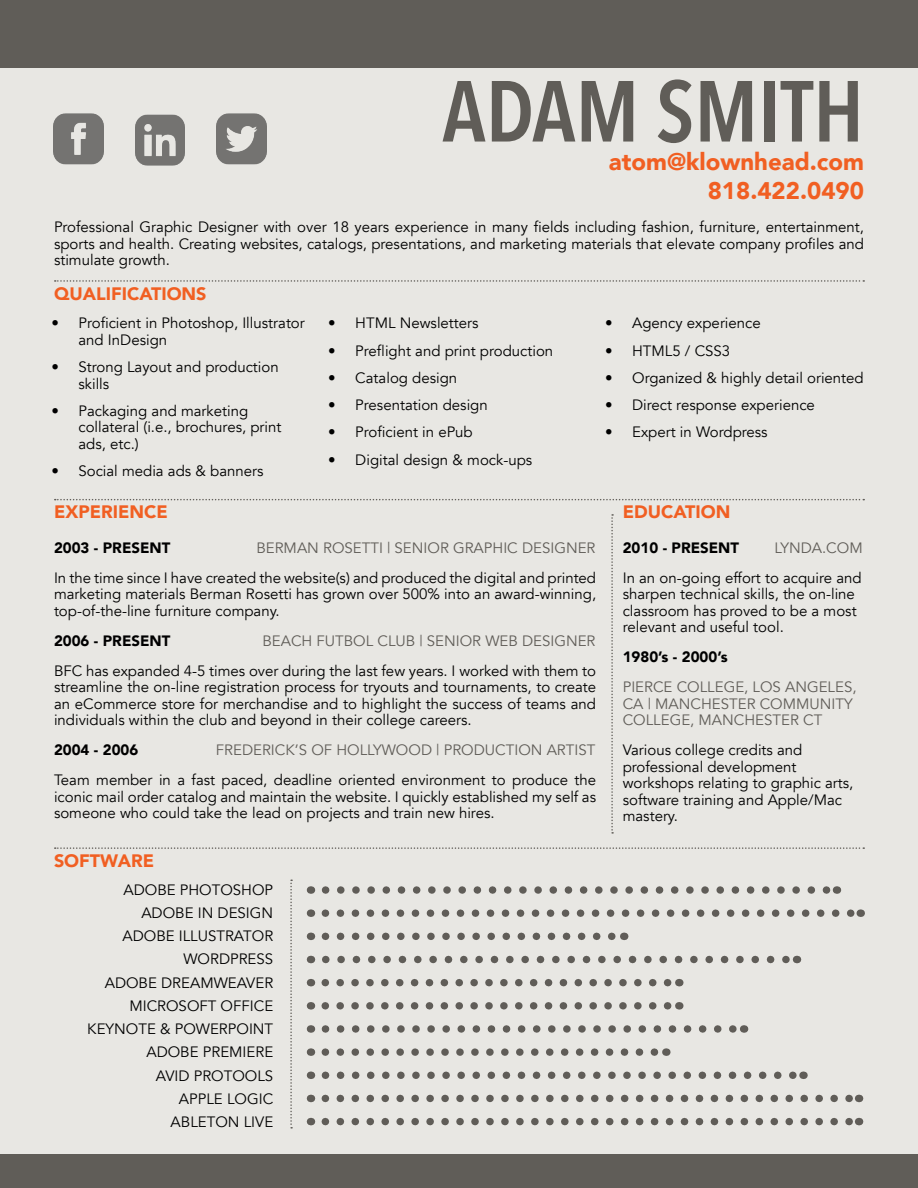
<style>
.page{position:relative;width:918px;height:1188px;background:#e8e7e3}
.page>*{position:absolute;margin:0;border:0;box-sizing:border-box;transform-origin:0 0}
.t1{font:600 85.5px "Avenir Next Condensed";color:#605d58}
.t2{font:900 24px/28.5px "Avenir";color:#f15f22;text-align:right}
.t3{font:900 18px "Avenir";color:#f15f22}
.t4{font:15px/16.5px "Avenir";color:#000}
.t5{font:15px/16.5px "Avenir";color:#605d58}
.t6{font:900 15px "Avenir";color:#000}
</style>
<div class="page">
<div style="left:0;top:0;width:918px;height:68px;background:#605d58"></div>
<div style="left:0;top:1154px;width:918px;height:34px;background:#605d58"></div>
<svg style="left:55px;top:499px;width:809px;height:1px"></svg>
<svg style="left:55px;top:280px;width:809px;height:2px"></svg>
<svg style="left:55px;top:847px;width:809px;height:2px"></svg>
<svg style="left:290px;top:880px;width:2px;height:249px"></svg>
<svg style="left:611px;top:514px;width:2px;height:320px"></svg>
<img style="left:53px;top:113px;width:51px;height:52px">
<img style="left:135px;top:114px;width:50px;height:52px">
<img style="left:216px;top:113px;width:51px;height:52px">
<svg style="left:326px;top:886px;width:503px;height:8px"></svg>
<svg style="left:325px;top:909px;width:528px;height:8px"></svg>
<svg style="left:325px;top:933px;width:291px;height:7px"></svg>
<svg style="left:326px;top:956px;width:463px;height:7px"></svg>
<svg style="left:325px;top:1025px;width:411px;height:8px"></svg>
<svg style="left:325px;top:979px;width:346px;height:7px"></svg>
<svg style="left:325px;top:1048px;width:333px;height:8px"></svg>
<svg style="left:325px;top:1095px;width:526px;height:7px"></svg>
<svg style="left:325px;top:1002px;width:346px;height:8px"></svg>
<svg style="left:325px;top:1072px;width:471px;height:7px"></svg>
<svg style="left:325px;top:1118px;width:526px;height:7px"></svg>
<h1 class="t1" style="left:442px;top:38px;width:423px">ADAM SMITH</h1>
<h2 class="t2" style="left:609px;top:147px;width:257px">atom@klownhead.com<br>818.422.0490</h2>
<p class="t4" style="left:54px;top:219px;width:812px;text-align:justify">Professional Graphic Designer with over 18 years experience in many fields including fashion, furniture, entertainment, sports and health. Creating websites, catalogs, presentations, and marketing materials that elevate company profiles and stimulate growth.</p>
<p class="t3" style="left:54px;top:278px;width:154px">QUALIFICATIONS</p>
<p class="t4" style="left:78px;top:315px;width:228px;text-indent:-27px">• Proficient in Photoshop, Illustrator and InDesign</p>
<p class="t4" style="left:78px;top:359px;width:202px;text-indent:-27px">• Strong Layout and production skills</p>
<p class="t4" style="left:78px;top:403px;width:205px;text-indent:-27px">• Packaging and marketing collateral (i.e., brochures, print ads, etc.)</p>
<p class="t4" style="left:51px;top:463px;width:214px">• Social media ads &amp; banners</p>
<p class="t4" style="left:328px;top:315px;width:152px">• HTML Newsletters</p>
<p class="t4" style="left:328px;top:342px;width:226px">• Preflight and print production</p>
<p class="t4" style="left:328px;top:370px;width:130px">• Catalog design</p>
<p class="t4" style="left:328px;top:397px;width:161px">• Presentation design</p>
<p class="t4" style="left:328px;top:424px;width:146px">• Proficient in ePub</p>
<p class="t4" style="left:328px;top:452px;width:205px">• Digital design &amp; mock-ups</p>
<p class="t4" style="left:605px;top:315px;width:157px">• Agency experience</p>
<p class="t4" style="left:605px;top:342px;width:127px">• HTML5 / CSS3</p>
<p class="t4" style="left:605px;top:370px;width:260px">• Organized &amp; highly detail oriented</p>
<p class="t4" style="left:605px;top:397px;width:211px">• Direct response experience</p>
<p class="t4" style="left:605px;top:424px;width:164px">• Expert in Wordpress</p>
<p class="t3" style="left:54px;top:497px;width:115px">EXPERIENCE</p>
<p class="t3" style="left:623px;top:497px;width:109px">EDUCATION</p>
<p class="t6" style="left:54px;top:535px;width:118px">2003 - PRESENT</p>
<p class="t5" style="left:256px;top:540px;width:341px">BERMAN ROSETTI | SENIOR GRAPHIC DESIGNER</p>
<p class="t4" style="left:54px;top:570px;width:544px;text-align:justify">In the time since I have created the website(s) and produced the digital and printed marketing materials Berman Rosetti has grown over 500% into an award-winning, top-of-the-line furniture company.</p>
<p class="t6" style="left:54px;top:628px;width:118px">2006 - PRESENT</p>
<p class="t5" style="left:262px;top:633px;width:335px">BEACH FUTBOL CLUB | SENIOR WEB DESIGNER</p>
<p class="t4" style="left:54px;top:663px;width:544px;text-align:justify">BFC has expanded 4-5 times over during the last few years. I worked with them to streamline the on-line registration process for tryouts and tournaments, to create an eCommerce store for merchandise and to highlight the success of teams and individuals within the club and beyond in their college careers.</p>
<p class="t6" style="left:54px;top:737px;width:86px">2004 - 2006</p>
<p class="t5" style="left:216px;top:742px;width:381px">FREDERICK’S OF HOLLYWOOD | PRODUCTION ARTIST</p>
<p class="t4" style="left:54px;top:772px;width:544px;text-align:justify">Team member in a fast paced, deadline oriented environment to produce the iconic mail order catalog and maintain the website. I quickly established my self as someone who could take the lead on projects and train new hires.</p>
<p class="t3" style="left:54px;top:845px;width:102px">SOFTWARE</p>
<p class="t4" style="left:87px;top:878px;width:187px;line-height:23.2px;text-align:right">ADOBE PHOTOSHOP<br>ADOBE IN DESIGN<br>ADOBE ILLUSTRATOR<br>WORDPRESS<br>ADOBE DREAMWEAVER<br>MICROSOFT OFFICE<br>KEYNOTE &amp; POWERPOINT<br>ADOBE PREMIERE<br>AVID PROTOOLS<br>APPLE LOGIC<br>ABLETON LIVE</p>
<p class="t6" style="left:623px;top:535px;width:118px">2010 - PRESENT</p>
<p class="t5" style="left:774px;top:540px;width:90px">LYNDA.COM</p>
<p class="t4" style="left:623px;top:570px;width:240px">In an on-going effort to acquire and sharpen technical skills, the on-line classroom has proved to be a most relevant and useful tool.</p>
<p class="t6" style="left:623px;top:644px;width:106px">1980’s - 2000’s</p>
<p class="t5" style="left:623px;top:679px;width:235px">PIERCE COLLEGE, LOS ANGELES,<br>CA | MANCHESTER COMMUNITY<br>COLLEGE, MANCHESTER CT</p>
<p class="t4" style="left:623px;top:742px;width:232px">Various college credits and professional development workshops relating to graphic arts, software training and Apple/Mac mastery.</p>
</div>
